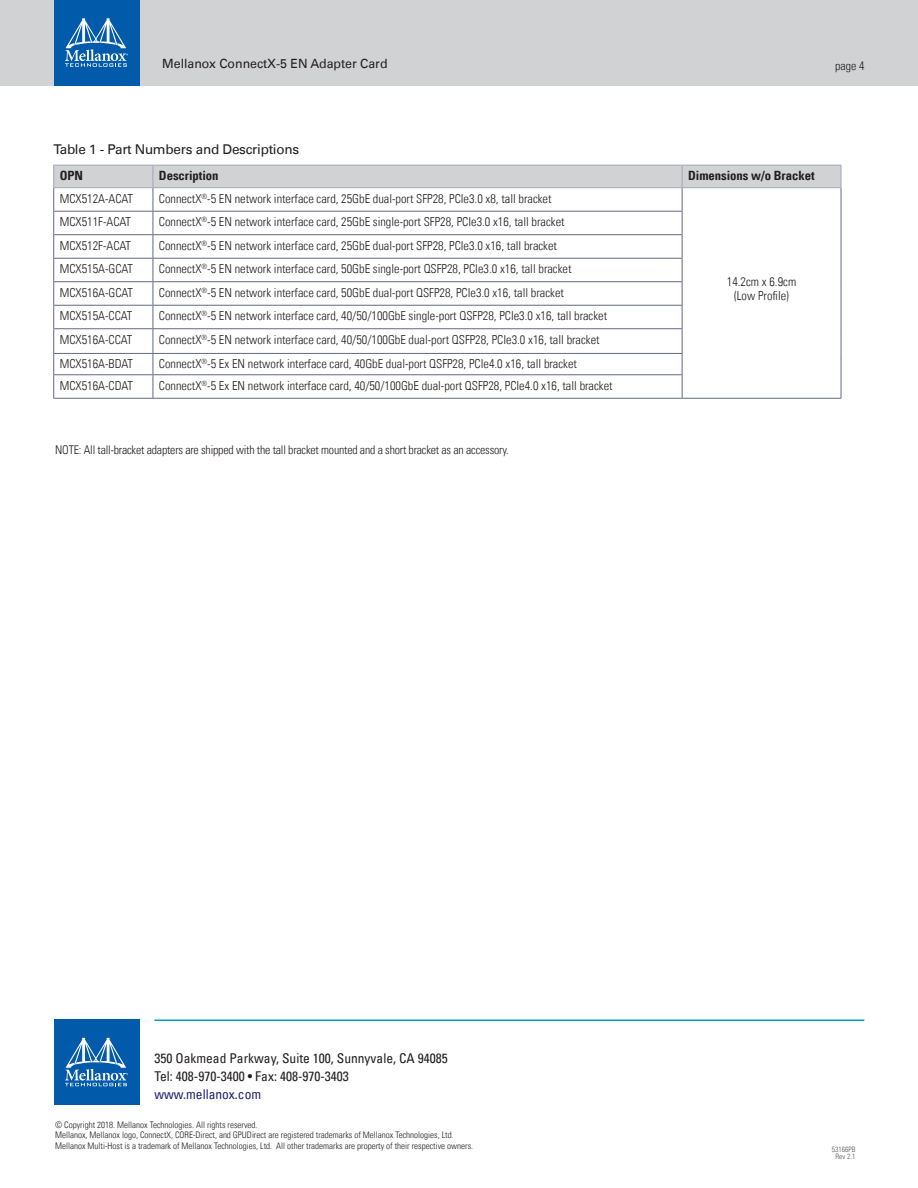
<style>
.page{position:relative;width:918px;height:1188px;background:#fff}
.page>*{position:absolute;margin:0;border:0;box-sizing:border-box;transform-origin:0 0}
.t1{font:condensed 13.5px/18px "Univers LT";color:#231f20}
.t2{font:13.5px "Univers LT";letter-spacing:-.02em;color:#231f20}
.t3{font:condensed 13.5px "Univers LT";color:#221e72}
.t4{font:700 condensed 12.75px "Univers LT";letter-spacing:-.005em;color:#231f20}
.t5{font:12.75px "Univers LT";letter-spacing:-.005em;color:#231f20}
.t6{font:300 condensed 12.3px/13.8px "Univers LT";color:#231f20;text-align:center}
.t7{font:300 condensed 12px "Univers LT";letter-spacing:-.015em;color:#231f20}
.t8{font:300 condensed 9px/10.5px "Univers LT";color:#231f20}
.t9{font:300 condensed 7.5px/7.5px "Univers LT";color:#57585a;text-align:center}
</style>
<div class="page">
<div style="left:0;top:0;width:918px;height:85px;background:#d1d2d4"></div>
<hr style="left:154px;top:1020px;width:710px;height:1px;background:#009dc7">
<div style="left:54px;top:0;width:85px;height:85px;background:#015aaa"></div>
<svg style="left:65px;top:18px;width:63px;height:49px"></svg>
<div style="left:54px;top:1020px;width:85px;height:85px;background:#015aaa"></div>
<svg style="left:65px;top:1038px;width:63px;height:48px"></svg>
<hr style="left:682px;top:398px;width:159px;height:1px;background:#616a85">
<svg style="left:53px;top:165px;width:789px;height:233px"></svg>
<hr style="left:53px;top:398px;width:100px;height:1px;background:#616a85">
<hr style="left:153px;top:398px;width:529px;height:1px;background:#616a85">
<p class="t5" style="left:162px;top:56px;width:227px">Mellanox ConnectX-5 EN Adapter Card</p>
<p class="t7" style="left:835px;top:59px;width:31px">page 4</p>
<p class="t2" style="left:53px;top:142px;width:247px">Table 1 - Part Numbers and Descriptions</p>
<p class="t4" style="left:60px;top:168px;width:25px">OPN</p>
<p class="t4" style="left:159px;top:168px;width:61px">Description</p>
<p class="t4" style="left:688px;top:168px;width:128px">Dimensions w/o Bracket</p>
<p class="t6" style="left:60px;top:191px;width:75px">MCX512A-ACAT</p>
<p class="t6" style="left:159px;top:191px;width:394px">ConnectX<sup>®</sup>-5 EN network interface card, 25GbE dual-port SFP28, PCIe3.0 x8, tall bracket</p>
<p class="t6" style="left:60px;top:215px;width:73px">MCX511F-ACAT</p>
<p class="t6" style="left:159px;top:215px;width:407px">ConnectX<sup>®</sup>-5 EN network interface card, 25GbE single-port SFP28, PCIe3.0 x16, tall bracket</p>
<p class="t6" style="left:60px;top:238px;width:73px">MCX512F-ACAT</p>
<p class="t6" style="left:159px;top:238px;width:400px">ConnectX<sup>®</sup>-5 EN network interface card, 25GbE dual-port SFP28, PCIe3.0 x16, tall bracket</p>
<p class="t6" style="left:60px;top:262px;width:75px">MCX515A-GCAT</p>
<p class="t6" style="left:159px;top:262px;width:414px">ConnectX<sup>®</sup>-5 EN network interface card, 50GbE single-port QSFP28, PCIe3.0 x16, tall bracket</p>
<p class="t6" style="left:60px;top:285px;width:75px">MCX516A-GCAT</p>
<p class="t6" style="left:159px;top:285px;width:407px">ConnectX<sup>®</sup>-5 EN network interface card, 50GbE dual-port QSFP28, PCIe3.0 x16, tall bracket</p>
<p class="t6" style="left:60px;top:309px;width:74px">MCX515A-CCAT</p>
<p class="t6" style="left:159px;top:309px;width:450px">ConnectX<sup>®</sup>-5 EN network interface card, 40/50/100GbE single-port QSFP28, PCIe3.0 x16, tall bracket</p>
<p class="t6" style="left:60px;top:332px;width:74px">MCX516A-CCAT</p>
<p class="t6" style="left:159px;top:332px;width:442px">ConnectX<sup>®</sup>-5 EN network interface card, 40/50/100GbE dual-port QSFP28, PCIe3.0 x16, tall bracket</p>
<p class="t6" style="left:60px;top:357px;width:75px">MCX516A-BDAT</p>
<p class="t6" style="left:159px;top:357px;width:420px">ConnectX<sup>®</sup>-5 Ex EN network interface card, 40GbE dual-port QSFP28, PCIe4.0 x16, tall bracket</p>
<p class="t6" style="left:60px;top:378px;width:75px">MCX516A-CDAT</p>
<p class="t6" style="left:159px;top:378px;width:455px">ConnectX<sup>®</sup>-5 Ex EN network interface card, 40/50/100GbE dual-port QSFP28, PCIe4.0 x16, tall bracket</p>
<p class="t7" style="left:55px;top:443px;width:455px">NOTE: All tall-bracket adapters are shipped with the tall bracket mounted and a short bracket as an accessory.</p>
<p class="t6" style="left:727px;top:275px;width:71px">14.2cm x 6.9cm (Low Profile)</p>
<p class="t1" style="left:154px;top:1049px;width:295px">350 Oakmead Parkway, Suite 100, Sunnyvale, CA 94085<br>Tel: 408-970-3400 • Fax: 408-970-3403</p>
<p class="t3" style="left:154px;top:1085px;width:108px">www.mellanox.com</p>
<p class="t8" style="left:55px;top:1119px;width:420px">© Copyright 2018. Mellanox Technologies. All rights reserved.<br>Mellanox, Mellanox logo, ConnectX, CORE-Direct, and GPUDirect are registered trademarks of Mellanox Technologies, Ltd.<br>Mellanox Multi-Host is a trademark of Mellanox Technologies, Ltd. All other trademarks are property of their respective owners.</p>
<p class="t9" style="left:832px;top:1145px;width:25px">53166PB<br>Rev 2.1</p>
</div>
